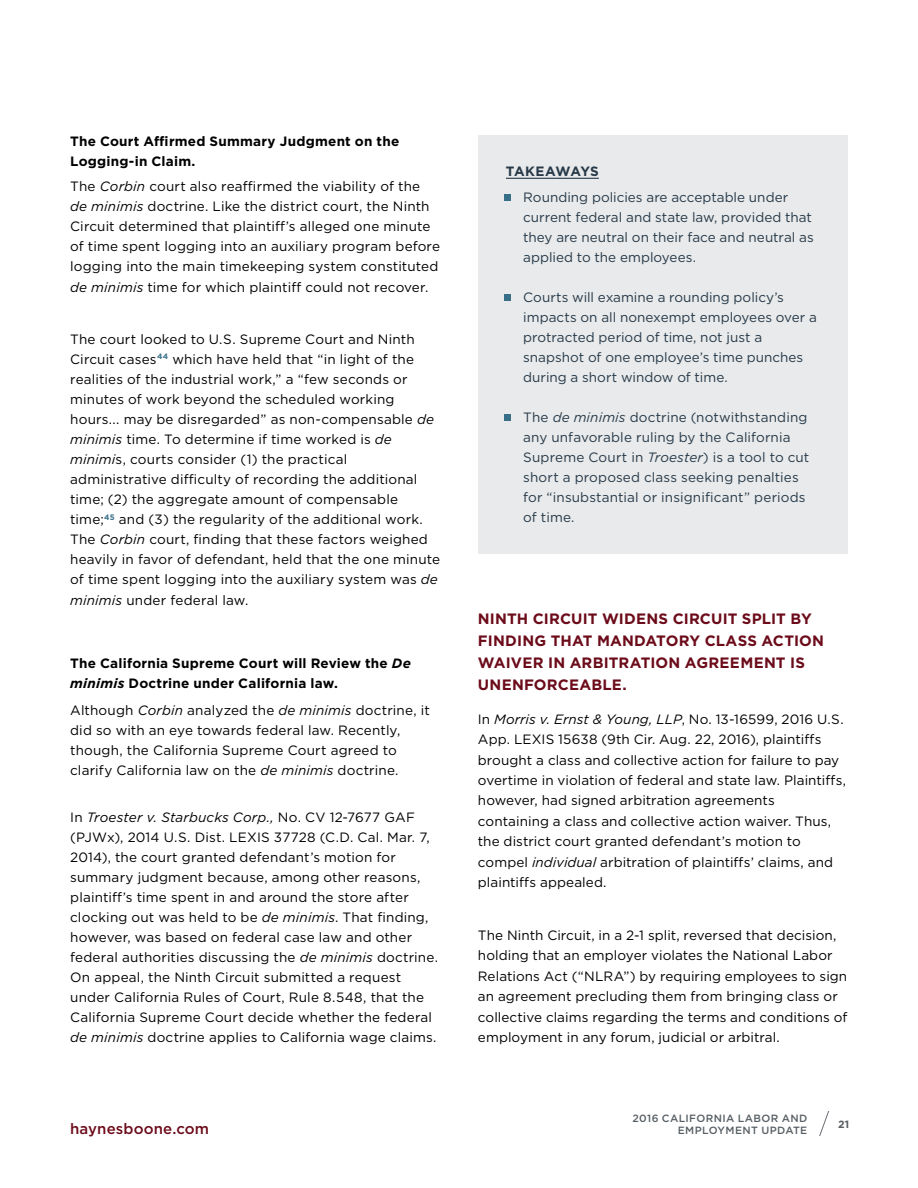
<style>
.page{position:relative;width:918px;height:1188px;background:#fff}
.page>*{position:absolute;margin:0;border:0;box-sizing:border-box;transform-origin:0 0}
.t1{font:700 15px/21.9px "Gotham";letter-spacing:.01em;color:#6c0b1a}
.t2{font:500 15px "Gotham";letter-spacing:.01em;color:#6c0b1a}
.t3{font:13.5px/20.1px "Gotham";letter-spacing:.01em;color:#000}
.t4{font:13.5px/20.1px "Gotham";letter-spacing:.005em;color:#273948}
.t5{font:700 13.5px/20.1px "Gotham";letter-spacing:.015em;color:#000}
.t6{font:700 13.5px "Gotham";letter-spacing:-.005em;color:#273948}
.t7{font:500 10.5px/12px "Gotham";letter-spacing:.035em;color:#575f64;text-align:right}
.t8{font:700 10.5px "Gotham";color:#575f64}
.s1{font-style:italic}
</style>
<div class="page">
<div style="left:478px;top:135px;width:370px;height:419px;background:#e8eaeb"></div>
<svg style="left:819px;top:1112px;width:10px;height:24px"></svg>
<hr style="left:506px;top:178px;width:93px;height:1px;background:#273948">
<svg style="left:504px;top:194px;width:6px;height:6px"></svg>
<svg style="left:504px;top:294px;width:6px;height:6px"></svg>
<div style="left:504px;top:414px;width:6px;height:7px;background:#386f88"></div>
<p class="t5" style="left:70px;top:131px;width:331px">The Court Affirmed Summary Judgment on the<br>Logging-in Claim.</p>
<p class="t3" style="left:70px;top:176px;width:371px">The <span class="s1">Corbin</span> court also reaffirmed the viability of the <span class="s1">de minimis</span> doctrine. Like the district court, the Ninth Circuit determined that plaintiff’s alleged one minute of time spent logging into an auxiliary program before logging into the main timekeeping system constituted <span class="s1">de minimis</span> time for which plaintiff could not recover.</p>
<p class="t3" style="left:70px;top:329px;width:371px">The court looked to U.S. Supreme Court and Ninth Circuit cases<sup>44</sup> which have held that “in light of the realities of the industrial work,” a “few seconds or minutes of work beyond the scheduled working hours... may be disregarded” as non-compensable <span class="s1">de minimis</span> time. To determine if time worked is <span class="s1">de minimi</span>s, courts consider (1) the practical administrative difficulty of recording the additional time; (2) the aggregate amount of compensable time;<sup>45</sup> and (3) the regularity of the additional work.<br>The <span class="s1">Corbin</span> court, finding that these factors weighed heavily in favor of defendant, held that the one minute of time spent logging into the auxiliary system was <span class="s1">de minimis</span> under federal law.</p>
<p class="t5" style="left:70px;top:653px;width:342px">The California Supreme Court will Review the <span class="s1">De minimis</span> Doctrine under California law.</p>
<p class="t3" style="left:70px;top:699px;width:361px">Although <span class="s1">Corbin</span> analyzed the <span class="s1">de minimis</span> doctrine, it did so with an eye towards federal law. Recently, though, the California Supreme Court agreed to clarify California law on the <span class="s1">de minimis</span> doctrine.</p>
<p class="t3" style="left:70px;top:807px;width:369px">In <span class="s1">Troester v. Starbucks Corp.,</span> No. CV 12-7677 GAF (PJWx), 2014 U.S. Dist. LEXIS 37728 (C.D. Cal. Mar. 7, 2014), the court granted defendant’s motion for summary judgment because, among other reasons, plaintiff’s time spent in and around the store after clocking out was held to be <span class="s1">de minimis</span>. That finding, however, was based on federal case law and other federal authorities discussing the <span class="s1">de minimis</span> doctrine.<br>On appeal, the Ninth Circuit submitted a request under California Rules of Court, Rule 8.548, that the California Supreme Court decide whether the federal <span class="s1">de minimis</span> doctrine applies to California wage claims.</p>
<p class="t6" style="left:506px;top:162px;width:94px">TAKEAWAYS</p>
<p class="t4" style="left:523px;top:186px;width:292px">Rounding policies are acceptable under current federal and state law, provided that they are neutral on their face and neutral as applied to the employees.</p>
<p class="t4" style="left:523px;top:286px;width:295px">Courts will examine a rounding policy’s impacts on all nonexempt employees over a protracted period of time, not just a snapshot of one employee’s time punches during a short window of time.</p>
<p class="t4" style="left:523px;top:407px;width:288px">The <span class="s1">de minimis</span> doctrine (notwithstanding any unfavorable ruling by the California Supreme Court in <span class="s1">Troester</span>) is a tool to cut short a proposed class seeking penalties for “insubstantial or insignificant” periods of time.</p>
<p class="t1" style="left:478px;top:608px;width:348px">NINTH CIRCUIT WIDENS CIRCUIT SPLIT BY<br>FINDING THAT MANDATORY CLASS ACTION<br>WAIVER IN ARBITRATION AGREEMENT IS<br>UNENFORCEABLE.</p>
<p class="t3" style="left:478px;top:708px;width:370px">In <span class="s1">Morris v. Ernst &amp; Young, LLP</span>, No. 13-16599, 2016 U.S.<br>App. LEXIS 15638 (9th Cir. Aug. 22, 2016), plaintiffs brought a class and collective action for failure to pay overtime in violation of federal and state law. Plaintiffs, however, had signed arbitration agreements containing a class and collective action waiver. Thus, the district court granted defendant’s motion to compel <span class="s1">individual</span> arbitration of plaintiffs’ claims, and plaintiffs appealed.</p>
<p class="t3" style="left:478px;top:925px;width:371px">The Ninth Circuit, in a 2-1 split, reversed that decision, holding that an employer violates the National Labor Relations Act (“NLRA”) by requiring employees to sign an agreement precluding them from bringing class or collective claims regarding the terms and conditions of employment in any forum, judicial or arbitral.</p>
<p class="t2" style="left:70px;top:1119px;width:141px">haynesboone.com</p>
<p class="t7" style="left:632px;top:1112px;width:176px">2016 CALIFORNIA LABOR AND<br>EMPLOYMENT UPDATE</p>
<p class="t8" style="left:838px;top:1118px;width:13px">21</p>
</div>
